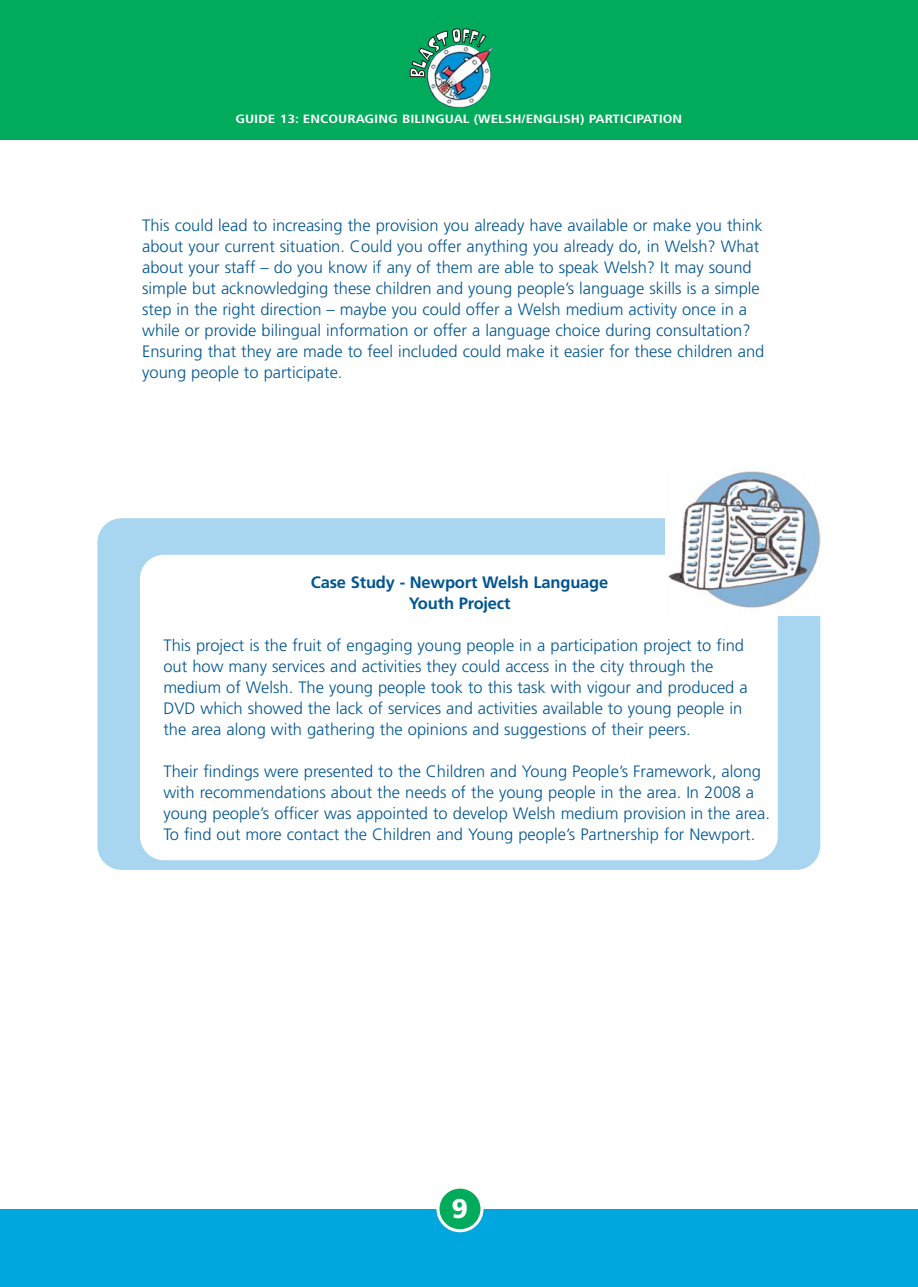
<style>
.page{position:relative;width:918px;height:1287px;background:#fff}
.page>*{position:absolute;margin:0;border:0;box-sizing:border-box;transform-origin:0 0}
.t1{font:900 27px "Frutiger";color:#fff}
.t2{font:300 16.5px/21px "Frutiger";color:#005591}
.t3{font:700 16.5px/21px "Frutiger";letter-spacing:-.01em;color:#005591;text-align:center}
.t4{font:700 condensed 12px "Frutiger";color:#fff;scale:1.25 1}
</style>
<div class="page">
<div style="left:97px;top:518px;width:723px;height:352px;background:#a8d5ef;border-radius:24px"></div>
<div style="left:140px;top:555px;width:638px;height:305px;background:#fff;border-radius:24px"></div>
<img style="left:665px;top:471px;width:155px;height:145px">
<div style="left:0;top:1210px;width:12px;height:77px;background:#00a6de"></div>
<div style="left:12px;top:1210px;width:906px;height:77px;background:#00a6de"></div>
<div style="left:438px;top:1187px;width:44px;height:44px;background:#00ab5b;border-radius:50%"></div>
<div style="left:436px;top:1186px;width:48px;height:46px;border:3px solid #fff;border-radius:50%"></div>
<div style="left:0;top:0;width:918px;height:140px;background:#00ab5b"></div>
<img style="left:427px;top:47px;width:67px;height:61px">
<img style="left:409px;top:28px;width:78px;height:50px">
<p class="t4" style="left:235px;top:114px;width:359px">GUIDE 13: ENCOURAGING BILINGUAL (WELSH/ENGLISH) PARTICIPATION</p>
<p class="t2" style="left:142px;top:216px;width:624px">This could lead to increasing the provision you already have available or make you think about your current situation. Could you offer anything you already do, in Welsh? What about your staff – do you know if any of them are able to speak Welsh? It may sound simple but acknowledging these children and young people’s language skills is a simple step in the right direction – maybe you could offer a Welsh medium activity once in a while or provide bilingual information or offer a language choice during consultation?<br>Ensuring that they are made to feel included could make it easier for these children and young people to participate.</p>
<p class="t3" style="left:311px;top:573px;width:299px">Case Study - Newport Welsh Language<br>Youth Project</p>
<p class="t2" style="left:163px;top:636px;width:586px">This project is the fruit of engaging young people in a participation project to find out how many services and activities they could access in the city through the medium of Welsh. The young people took to this task with vigour and produced a DVD which showed the lack of services and activities available to young people in the area along with gathering the opinions and suggestions of their peers.</p>
<p class="t2" style="left:163px;top:762px;width:608px">Their findings were presented to the Children and Young People’s Framework, along with recommendations about the needs of the young people in the area. In 2008 a young people’s officer was appointed to develop Welsh medium provision in the area.<br>To find out more contact the Children and Young people’s Partnership for Newport.</p>
<h1 class="t1" style="left:452px;top:1198px;width:18px">9</h1>
</div>
